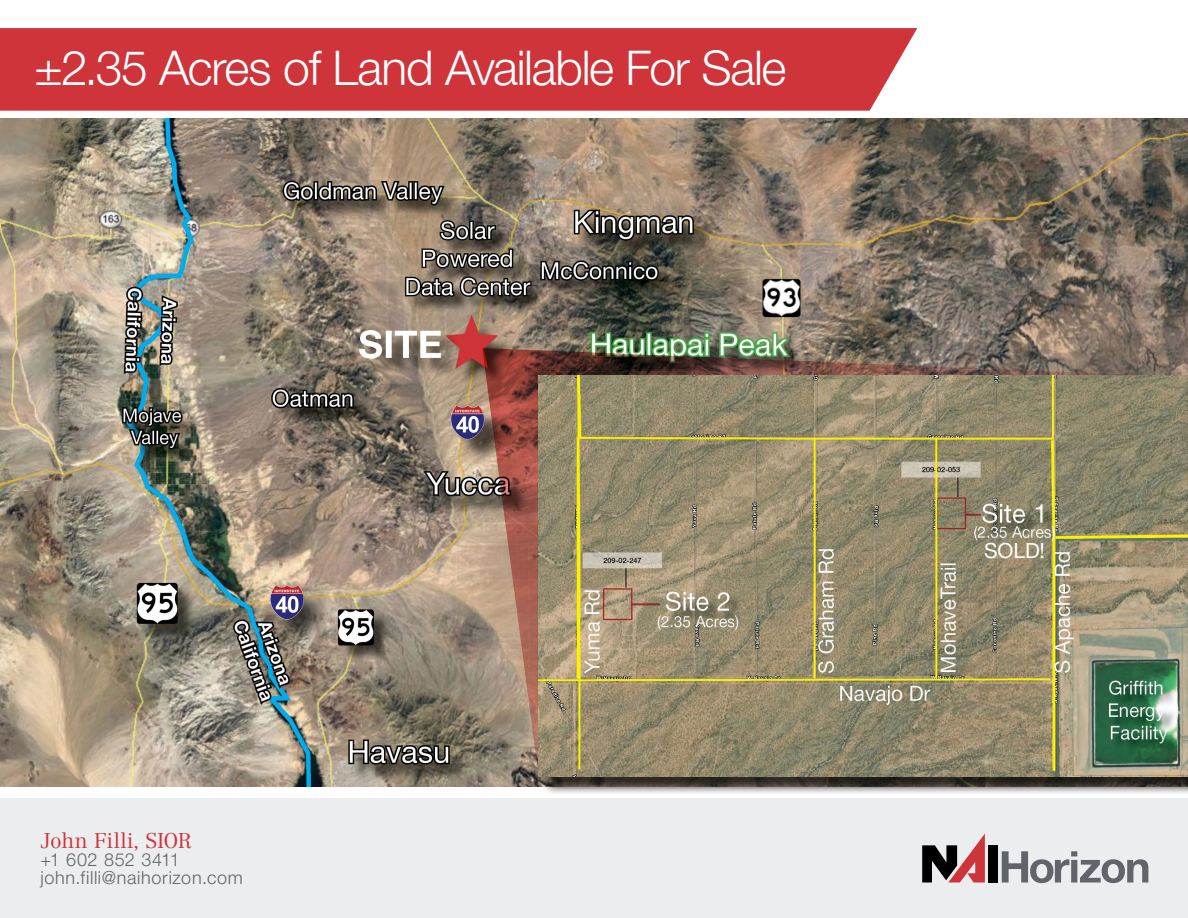
<style>
.page{position:relative;width:1188px;height:918px;background:#fff}
.page>*{position:absolute;margin:0;border:0;box-sizing:border-box;transform-origin:0 0}
.t1{font:300 48px "Helvetica Neue LT Std";letter-spacing:-.025em;color:#fff}
.t2{font:300 21px "Centennial LT Std";letter-spacing:-.015em;color:#ce343a}
.t3{font:21px "Helvetica Neue LT Std";color:#fff}
.t4{font:300 18px/18px "Helvetica Neue LT Std";letter-spacing:.035em;color:#61646a}
</style>
<div class="page">
<div style="left:0;top:799px;width:1188px;height:119px;background:#ebedee"></div>
<div style="left:988px;top:845px;width:10px;height:38px;background:#000"></div>
<svg style="left:922px;top:834px;width:63px;height:49px"></svg>
<svg style="left:1002px;top:851px;width:146px;height:32px"></svg>
<img style="left:0;top:119px;width:1188px;height:668px">
<img style="left:482px;top:348px;width:706px;height:428px">
<div style="left:541px;top:378px;width:647px;height:417px;background:#000;opacity:.75"></div>
<img style="left:539px;top:376px;width:649px;height:400px">
<div style="left:0;top:28px;width:917px;height:83px;background:#ce343a"></div>
<h1 class="t1" style="left:34px;top:38px;width:754px">±2.35 Acres of Land Available For Sale</h1>
<p class="t2" style="left:40px;top:828px;width:153px">John Filli, SIOR</p>
<p class="t4" style="left:40px;top:850px;width:204px">+1 602 852 3411 john.filli@naihorizon.com</p>
<p class="t3" style="left:984px;top:538px;width:62px">SOLD!</p>
</div>
